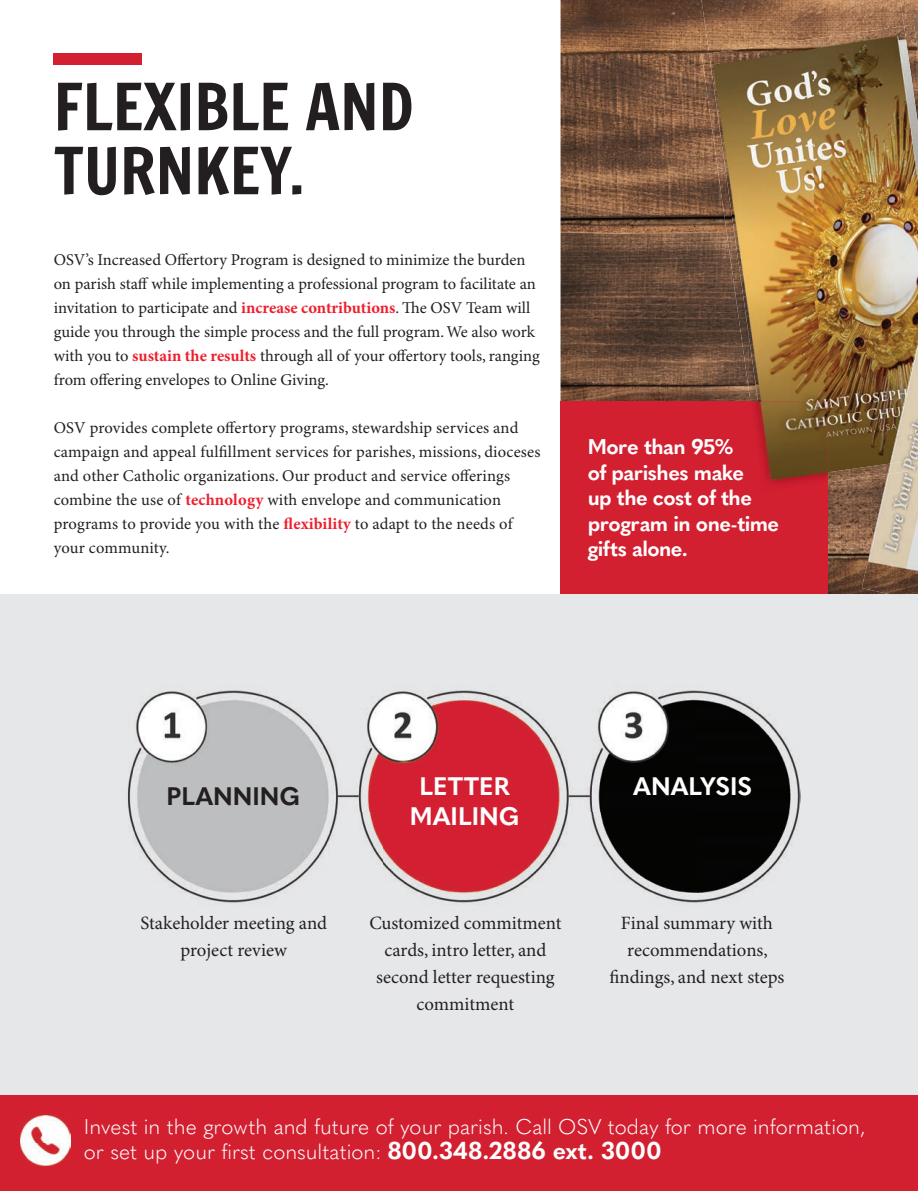
<style>
.page{position:relative;width:918px;height:1191px;background:#fff}
.page>*{position:absolute;margin:0;border:0;box-sizing:border-box;transform-origin:0 0}
.t1{font:63.3px/64.1px "Francois One";color:#231f20}
.t2{font:700 25.05px/30px "Quasimoda";color:#fff;text-align:center}
.t3{font:700 25.05px "Quasimoda";color:#231f20}
.t4{font:300 21px/25.5px "Quasimoda";color:#fff}
.t5{font:700 21px/25.5px "Quasimoda";letter-spacing:-.025em;color:#fff}
.t6{font:18.75px/27.2px "Minion Pro";color:#231f20;text-align:center}
.t7{font:16.5px/24px "Minion Pro";color:#231f20}
.s1{font-weight:700;color:#ee1f2d}
.s2{font-weight:700;font-size:24px}
</style>
<div class="page">
<img style="left:560px;top:0;width:357px;height:594px">
<div style="left:560px;top:401px;width:267px;height:193px;background:#d22031"></div>
<div style="left:0;top:594px;width:917px;height:500px;background:#e6e7e9"></div>
<div style="left:54px;top:54px;width:88px;height:11px;background:#d22031"></div>
<div style="left:0;top:1095px;width:917px;height:95px;background:#d22031"></div>
<img style="left:21px;top:1115px;width:49px;height:52px">
<img style="left:903px;top:25px;width:14px;height:1px">
<img style="left:701px;top:53px;width:18px;height:336px">
<img style="left:827px;top:472px;width:34px;height:10px">
<img style="left:750px;top:401px;width:59px;height:83px">
<img style="left:699px;top:0;width:204px;height:53px">
<img style="left:813px;top:26px;width:104px;height:446px">
<img style="left:719px;top:125px;width:94px;height:276px">
<img style="left:709px;top:39px;width:104px;height:86px">
<img style="left:757px;top:401px;width:70px;height:79px">
<img style="left:861px;top:469px;width:56px;height:125px">
<img style="left:887px;top:459px;width:30px;height:15px">
<img style="left:889px;top:338px;width:28px;height:125px">
<img style="left:127px;top:690px;width:673px;height:214px">
<h1 class="t1" style="left:54px;top:74px;width:361px">FLEXIBLE AND<br>TURNKEY.</h1>
<p class="t7" style="left:54px;top:248px;width:487px">OSV’s Increased Offertory Program is designed to minimize the burden on parish staff while implementing a professional program to facilitate an invitation to participate and <span class="s1">increase contributions</span>. e OSV Team will guide you through the simple process and the full program. We also work with you to <span class="s1">sustain the results</span> through all of your offertory tools, ranging from offering envelopes to Online Giving.</p>
<p class="t7" style="left:54px;top:416px;width:488px">OSV provides complete offertory programs, stewardship services and campaign and appeal fulfillment services for parishes, missions, dioceses and other Catholic organizations. Our product and service offerings combine the use of <span class="s1">technology</span> with envelope and communication programs to provide you with the <span class="s1">flexibility</span> to adapt to the needs of your community.</p>
<p class="t5" style="left:587px;top:433px;width:193px">More than 95%<br>of parishes make<br>up the cost of the program in one-time gifts alone.</p>
<h2 class="t3" style="left:166px;top:776px;width:135px">PLANNING</h2>
<h2 class="t2" style="left:410px;top:769px;width:111px">LETTER<br>MAILING</h2>
<h2 class="t2" style="left:633px;top:769px;width:120px">ANALYSIS</h2>
<p class="t6" style="left:140px;top:909px;width:188px">Stakeholder meeting and project review</p>
<p class="t6" style="left:369px;top:909px;width:193px">Customized commitment cards, intro letter, and second letter requesting commitment</p>
<p class="t6" style="left:609px;top:909px;width:176px">Final summary with recommendations, findings, and next steps</p>
<p class="t4" style="left:84px;top:1111px;width:782px">Invest in the growth and future of your parish. Call OSV today for more information, or set up your rst consultation: <span class="s2">800.348.2886 ext. 3000</span></p>
</div>
